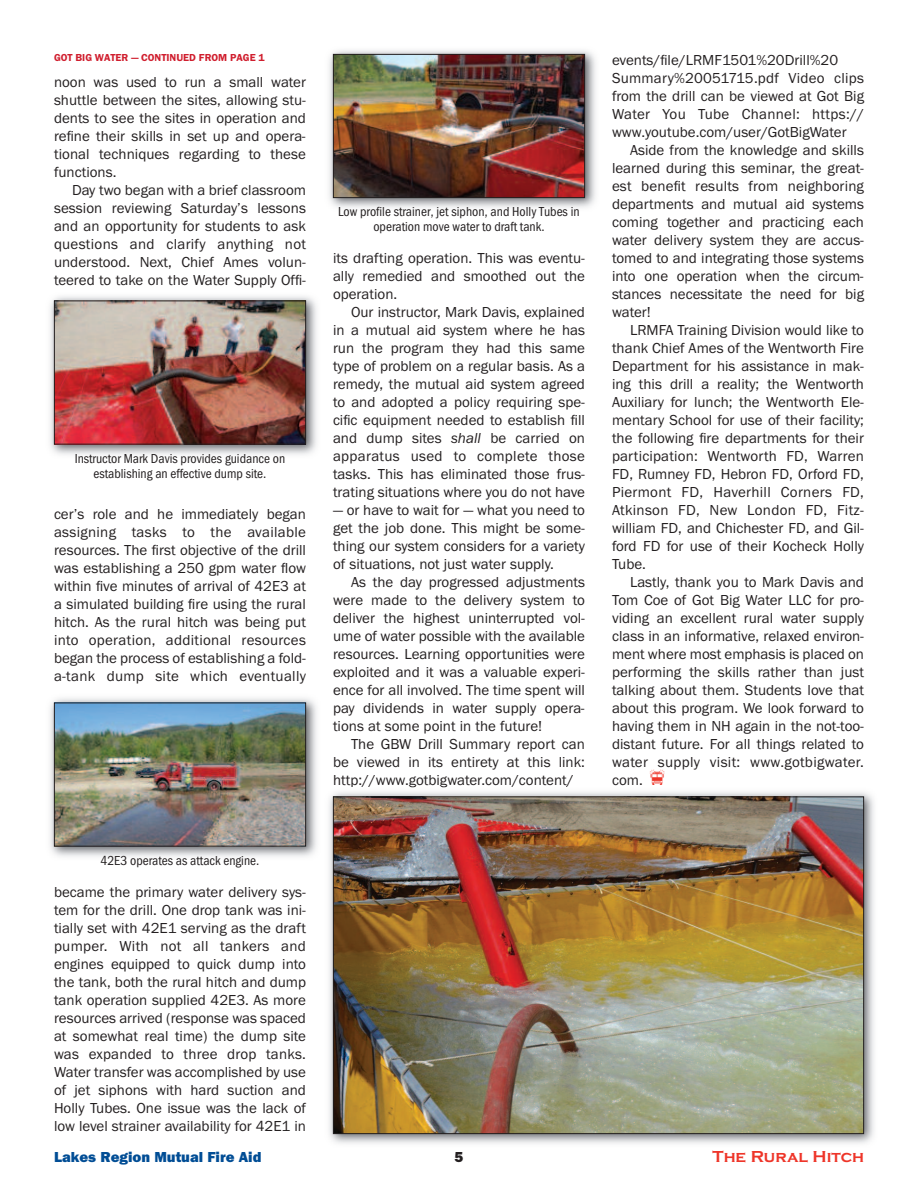
<style>
.page{position:relative;width:918px;height:1188px;background:#fff}
.page>*{position:absolute;margin:0;border:0;box-sizing:border-box;transform-origin:0 0}
.t1{font:700 16.5px "Copperplate Gothic";color:#ee3529}
.t2{font:15px/18px "Franklin Gothic";color:#231f20;text-align:justify}
.t3{font:15px "Franklin Gothic URW Hea";color:#014d95}
.t4{font:15px "Franklin Gothic URW Hea";color:#231f20}
.t5{font:13.5px/15px "Franklin Gothic URW Con Boo";color:#231f20;text-align:center}
.t6{font:10.5px "Franklin Gothic URW Dem";color:#d01e2e}
.s1{font-style:italic}
</style>
<div class="page">
<img style="left:50px;top:296px;width:267px;height:159px">
<img style="left:56px;top:303px;width:248px;height:140px">
<div style="left:54px;top:301px;width:252px;height:144px;border:1px solid #231f20"></div>
<img style="left:50px;top:698px;width:267px;height:159px">
<img style="left:56px;top:705px;width:248px;height:140px">
<div style="left:54px;top:703px;width:252px;height:144px;border:1px solid #231f20"></div>
<img style="left:329px;top:50px;width:267px;height:158px">
<img style="left:335px;top:56px;width:248px;height:140px">
<div style="left:333px;top:54px;width:252px;height:144px;border:1px solid #231f20"></div>
<img style="left:329px;top:792px;width:545px;height:352px">
<img style="left:335px;top:798px;width:527px;height:334px">
<p class="t6" style="left:54px;top:51px;width:212px">GOT BIG WATER — CONTINUED FROM PAGE 1</p>
<p class="t2" style="left:54px;top:73px;width:254px">noon was used to run a small water shuttle between the sites, allowing stu&shy;dents to see the sites in operation and refine their skills in set up and opera&shy;tional techniques regarding to these functions.</p>
<p class="t2" style="left:54px;top:181px;width:254px;text-indent:18px">Day two began with a brief classroom session reviewing Saturday’s lessons and an opportunity for students to ask questions and clarify anything not understood. Next, Chief Ames volun&shy;teered to take on the Water Supply Offi-</p>
<p class="t5" style="left:75px;top:450px;width:212px">Instructor Mark Davis provides guidance on establishing an effective dump site.</p>
<p class="t2" style="left:54px;top:505px;width:254px">cer’s role and he immediately began assigning tasks to the available resources. The first objective of the drill was establishing a 250 gpm water flow within five minutes of arrival of 42E3 at a simulated building fire using the rural hitch. As the rural hitch was being put into operation, additional resources began the process of establishing a fold&shy;a-tank dump site which eventually</p>
<p class="t5" style="left:338px;top:204px;width:243px">Low profile strainer, jet siphon, and Holly Tubes in operation move water to draft tank.</p>
<p class="t2" style="left:333px;top:248px;width:254px">its drafting operation. This was eventu&shy;ally remedied and smoothed out the operation.</p>
<p class="t2" style="left:333px;top:302px;width:254px;text-indent:18px">Our instructor, Mark Davis, explained in a mutual aid system where he has run the program they had this same type of problem on a regular basis. As a remedy, the mutual aid system agreed to and adopted a policy requiring spe&shy;cific equipment needed to establish fill and dump sites <span class="s1">shall</span> be carried on apparatus used to complete those tasks. This has eliminated those frus&shy;trating situations where you do not have</p>
<p class="t2" style="left:333px;top:500px;width:254px">— or have to wait for — what you need to get the job done. This might be some&shy;thing our system considers for a variety of situations, not just water supply.</p>
<p class="t2" style="left:333px;top:572px;width:254px;text-indent:18px">As the day progressed adjustments were made to the delivery system to deliver the highest uninterrupted vol&shy;ume of water possible with the available resources. Learning opportunities were exploited and it was a valuable experi&shy;ence for all involved. The time spent will pay dividends in water supply opera&shy;tions at some point in the future!</p>
<p class="t2" style="left:333px;top:734px;width:254px;text-indent:18px">The GBW Drill Summary report can be viewed in its entirety at this link: http://www.gotbigwater.com/content/</p>
<p class="t2" style="left:612px;top:50px;width:254px;text-align:left">events/file/LRMF1501%20Drill%20<br>Summary%20051715.pdf Video clips from the drill can be viewed at Got Big Water You Tube Channel: https:// www.youtube.com/user/GotBigWater</p>
<p class="t2" style="left:612px;top:140px;width:254px;text-indent:18px">Aside from the knowledge and skills learned during this seminar, the great&shy;est benefit results from neighboring departments and mutual aid systems coming together and practicing each water delivery system they are accus&shy;tomed to and integrating those systems into one operation when the circum&shy;stances necessitate the need for big water!</p>
<p class="t2" style="left:612px;top:320px;width:254px;text-indent:18px">LRMFA Training Division would like to thank Chief Ames of the Wentworth Fire Department for his assistance in mak&shy;ing this drill a reality; the Wentworth Auxiliary for lunch; the Wentworth Ele&shy;mentary School for use of their facility; the following fire departments for their participation: Wentworth FD, Warren FD, Rumney FD, Hebron FD, Orford FD, Piermont FD, Haverhill Corners FD, Atkinson FD, New London FD, Fitz - william FD, and Chichester FD, and Gil&shy;ford FD for use of their Kocheck Holly Tube.</p>
<p class="t2" style="left:612px;top:572px;width:254px;text-indent:18px">Lastly, thank you to Mark Davis and Tom Coe of Got Big Water LLC for pro&shy;viding an excellent rural water supply class in an informative, relaxed environ&shy;ment where most emphasis is placed on performing the skills rather than just talking about them. Students love that about this program. We look forward to having them in NH again in the not-too&shy;distant future. For all things related to water supply visit: www.gotbigwater. com.</p>
<p class="t5" style="left:101px;top:852px;width:160px">42E3 operates as attack engine.</p>
<p class="t2" style="left:54px;top:883px;width:254px">became the primary water delivery sys&shy;tem for the drill. One drop tank was ini&shy;tially set with 42E1 serving as the draft pumper. With not all tankers and engines equipped to quick dump into the tank, both the rural hitch and dump tank operation supplied 42E3. As more resources arrived (response was spaced at somewhat real time) the dump site was expanded to three drop tanks.<br>Water transfer was accomplished by use of jet siphons with hard suction and Holly Tubes. One issue was the lack of low level strainer availability for 42E1 in</p>
<p class="t3" style="left:54px;top:1148px;width:209px">Lakes Region Mutual Fire Aid</p>
<p class="t4" style="left:455px;top:1148px;width:10px">5</p>
<p class="t1" style="left:713px;top:1147px;width:153px">The Rural Hitch</p>
</div>
